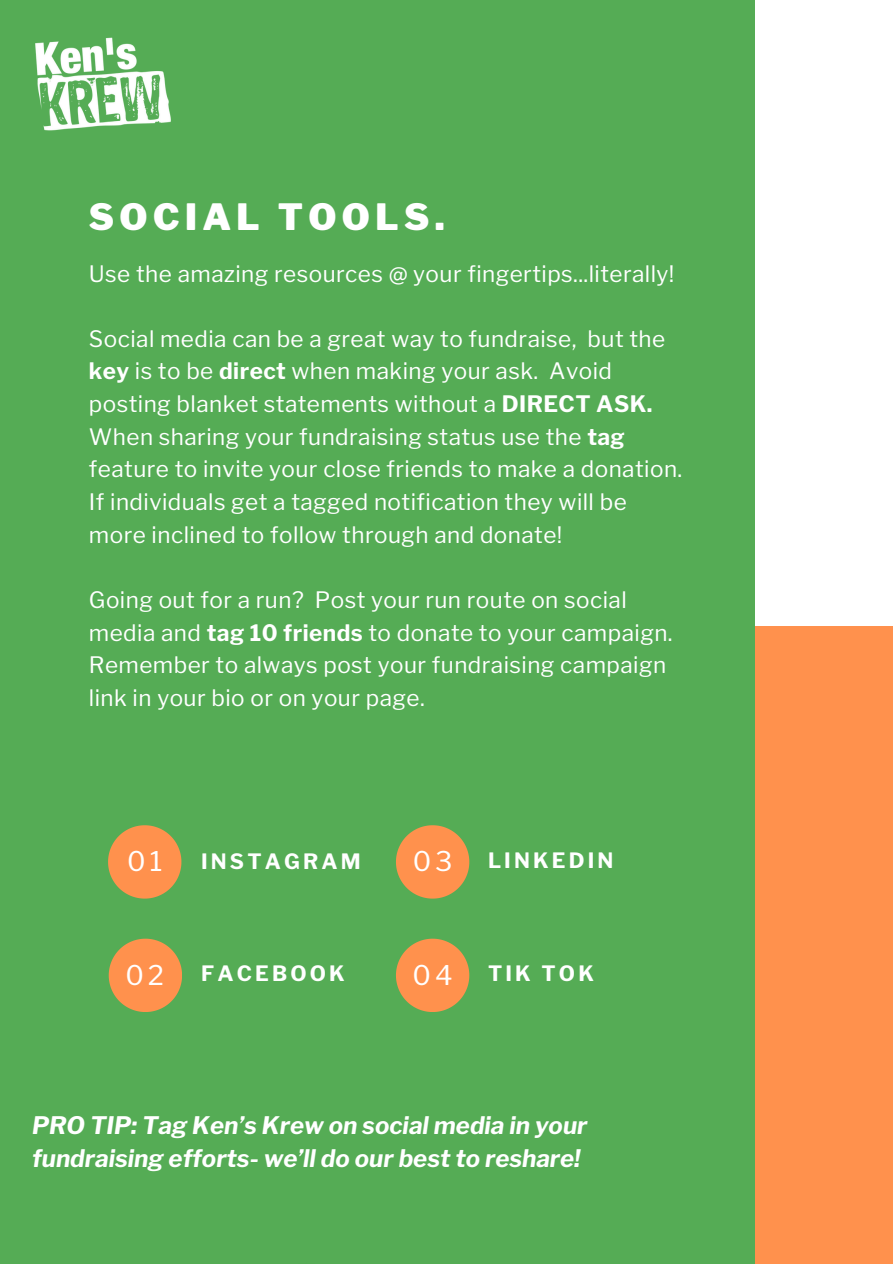
<style>
.page{position:relative;width:893px;height:1264px;background:#fff}
.page>*{position:absolute;margin:0;border:0;box-sizing:border-box;transform-origin:0 0}
.t1{font:900 36px "Libre Franklin";letter-spacing:.15em;color:#fff}
.t2{font:27px "Libre Franklin";letter-spacing:.15em;color:#fff}
.t3{font:italic 700 24px/32.7px "Libre Franklin";color:#fff}
.t4{font:22.5px/32.7px "Libre Franklin";letter-spacing:.02em;color:#fff}
.t5{font:700 21px "Libre Franklin";letter-spacing:.15em;color:#fff}
.s1{font-weight:700}
</style>
<div class="page">
<div style="left:0;top:0;width:892px;height:1263px;background:#55ac55"></div>
<div style="left:755px;top:0;width:137px;height:629px;background:#fff"></div>
<div style="left:755px;top:626px;width:137px;height:637px;background:#ff914d"></div>
<svg style="left:108px;top:825px;width:73px;height:73px"></svg>
<svg style="left:396px;top:825px;width:73px;height:73px"></svg>
<svg style="left:109px;top:938px;width:73px;height:73px"></svg>
<svg style="left:396px;top:938px;width:73px;height:73px"></svg>
<img style="left:35px;top:37px;width:136px;height:94px">
<h3 class="t1" style="left:89px;top:196px;width:357px">SOCIAL TOOLS.</h3>
<p class="t4" style="left:89px;top:257px;width:587px">Use the amazing resources @ your fingertips...literally!</p>
<h1 class="t4" style="left:89px;top:322px;width:595px">Social media can be a great way to fundraise, but the <span class="s1">key</span> is to be <span class="s1">direct</span> when making your ask. Avoid posting blanket statements without a <span class="s1">DIRECT ASK.<br></span>When sharing your fundraising status use the <span class="s1">tag </span>feature to invite your close friends to make a donation.<br>If individuals get a tagged notification they will be more inclined to follow through and donate!</h1>
<h3 class="t4" style="left:89px;top:583px;width:585px">Going out for a run? Post your run route on social media and <span class="s1">tag 10 friends</span> to donate to your campaign.<br>Remember to always post your fundraising campaign link in your bio or on your page.</h3>
<p class="t2" style="left:127px;top:845px;width:37px">01</p>
<h3 class="t5" style="left:201px;top:848px;width:161px">INSTAGRAM</h3>
<p class="t2" style="left:412px;top:845px;width:41px">03</p>
<p class="t5" style="left:488px;top:847px;width:127px">LINKEDIN</p>
<p class="t2" style="left:125px;top:958px;width:40px">02</p>
<p class="t5" style="left:201px;top:961px;width:145px">FACEBOOK</p>
<p class="t2" style="left:412px;top:958px;width:42px">04</p>
<p class="t5" style="left:488px;top:961px;width:107px">TIK TOK</p>
<p class="t3" style="left:32px;top:1109px;width:556px">PRO TIP: Tag Ken’s Krew on social media in your fundraising efforts- we’ll do our best to reshare!</p>
</div>
